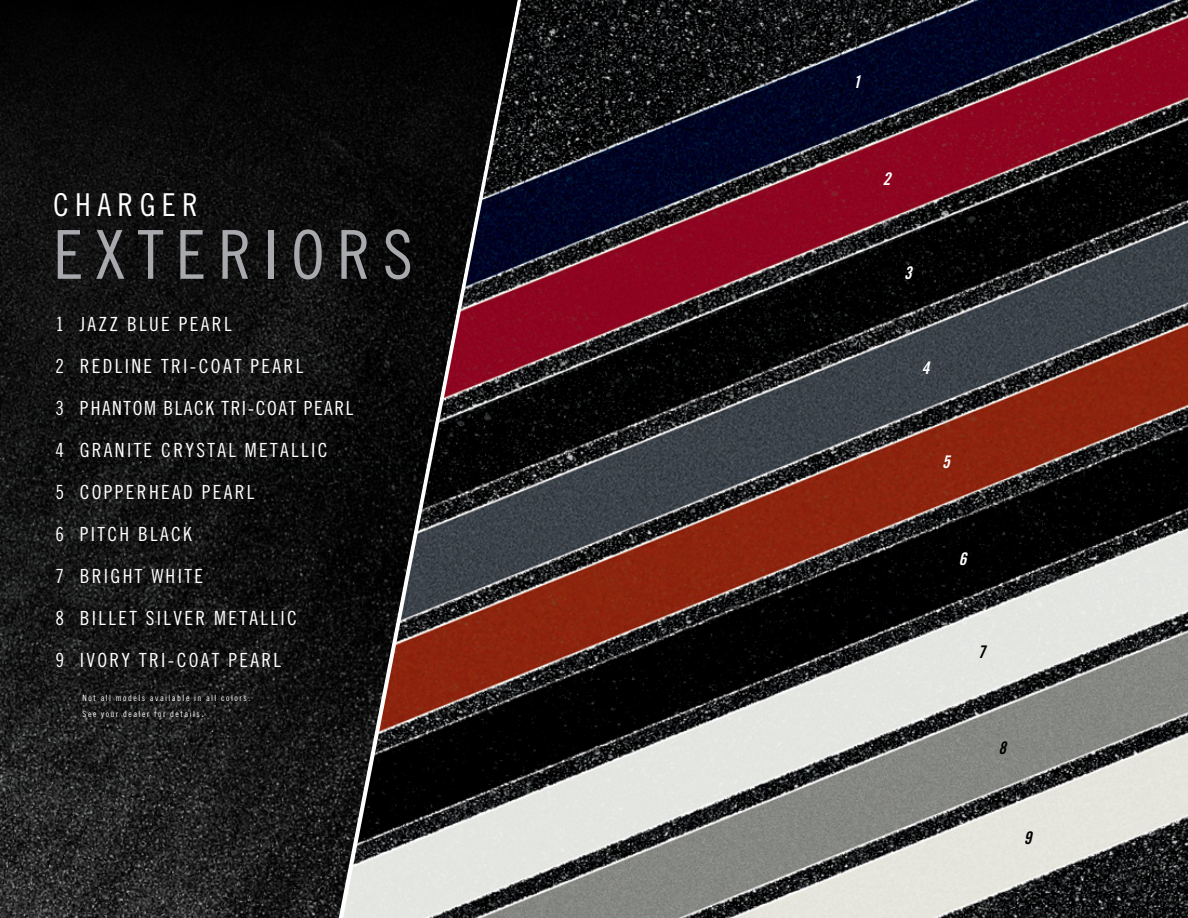
<style>
.page{position:relative;width:1188px;height:918px;background:#fff}
.page>*{position:absolute;margin:0;border:0;box-sizing:border-box;transform-origin:0 0}
.t1{font:67.5px "Trade Gothic Cond Eighteen";color:#a7a9ac}
.t2{font:31.5px "Trade Gothic Cond Eighteen";letter-spacing:.2em;color:#fff}
.t3{font:19.5px/42px "Trade Gothic Cond Eighteen";letter-spacing:.12em;color:#fff}
.t4{font:17.4px "Trade Gothic Bold Cond Twenty Obl";color:#fff}
.t5{font:17.4px "Trade Gothic Bold Cond Twenty Obl";color:#000}
.t6{font:8.7px/16.5px "Trade Gothic Cond Eighteen";letter-spacing:.16em;color:#fff}
.s1{font-size:12px}
</style>
<div class="page">
<img style="left:518px;top:0;width:670px;height:918px">
<img style="left:0;top:0;width:518px;height:918px">
<h2 class="t2" style="left:53px;top:186px;width:146px">CHARGE R</h2>
<h1 class="t1" style="left:53px;top:215px;width:38px">EXTE</h1>
<h1 class="t1" style="left:218px;top:215px;width:191px">RIO RS</h1>
<p class="t3" style="left:55px;top:303px;width:299px">1 JA ZZ BLUE PEAR L<br>2 REDLINE TRI-COAT PEARL<br>3 PHANTOM BLACK TR I-COAT PEAR L<br>4 GRA</p>
<p class="t3" style="left:55px;top:429px;width:271px;text-indent:60px">NITE CRY STAL METALLIC<br>5 COPPERH EAD PEARL<br>6 PITCH BLACK<br>7 BRIGHT WHITE<br>8 BILLET SILVER METALLIC<br>9 IVORY TR I-COAT PEAR L</p>
<p class="t6" style="left:83px;top:689px;width:169px">N OT ALL MODELS AVAILABLE IN ALL COLORS.<br>SEE YOUR DEALER FOR DETAILS<span class="s1">.</span></p>
<p class="t4" style="left:853px;top:72px;width:9px">1</p>
<p class="t4" style="left:883px;top:168px;width:9px">2</p>
<p class="t4" style="left:904px;top:262px;width:9px">3</p>
<p class="t4" style="left:922px;top:357px;width:9px">4</p>
<p class="t4" style="left:942px;top:451px;width:9px">5</p>
<p class="t4" style="left:959px;top:548px;width:9px">6</p>
<p class="t5" style="left:978px;top:642px;width:9px">7</p>
<p class="t5" style="left:998px;top:738px;width:9px">8</p>
<p class="t5" style="left:1024px;top:828px;width:9px">9</p>
</div>
